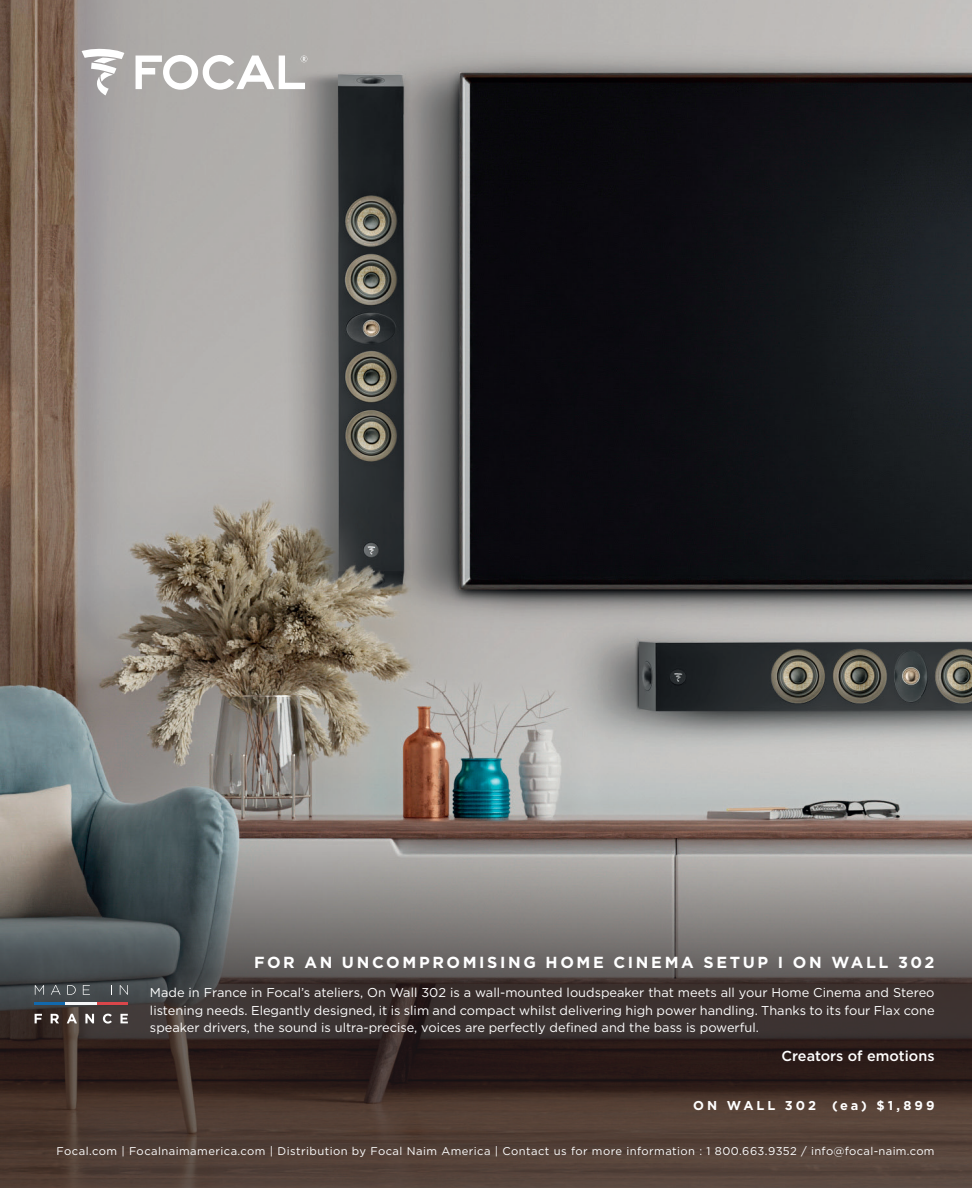
<style>
.page{position:relative;width:972px;height:1188px;background:#fff}
.page>*{position:absolute;margin:0;border:0;box-sizing:border-box;transform-origin:0 0}
.t1{font:700 16.05px "Gotham";letter-spacing:.165em;color:#fff}
.t2{font:500 14.4px "Gotham";color:#fff}
.t3{font:12.75px/17.7px "Gotham";color:#fff;text-align:justify}
.t4{font:700 12.75px "Gotham";letter-spacing:.235em;color:#fff}
.t5{font:11.25px "Gotham";letter-spacing:.04em;color:#fff}
</style>
<div class="page">
<img style="left:0;top:0;width:972px;height:718px">
<svg style="left:82px;top:48px;width:42px;height:47px"></svg>
<svg style="left:136px;top:55px;width:171px;height:35px"></svg>
<svg style="left:0;top:718px;width:972px;height:470px;background:#69615d"></svg>
<svg style="left:35px;top:985px;width:9px;height:10px"></svg>
<svg style="left:51px;top:985px;width:10px;height:10px"></svg>
<svg style="left:67px;top:985px;width:9px;height:10px"></svg>
<svg style="left:83px;top:985px;width:7px;height:10px"></svg>
<svg style="left:120px;top:985px;width:8px;height:10px"></svg>
<svg style="left:35px;top:1014px;width:7px;height:9px"></svg>
<svg style="left:51px;top:1014px;width:8px;height:9px"></svg>
<svg style="left:67px;top:1014px;width:10px;height:9px"></svg>
<svg style="left:85px;top:1014px;width:9px;height:9px"></svg>
<svg style="left:103px;top:1014px;width:9px;height:9px"></svg>
<svg style="left:120px;top:1014px;width:8px;height:9px"></svg>
<hr style="left:35px;top:1002px;width:31px;height:3px;background:#1269ad">
<hr style="left:97px;top:1002px;width:31px;height:3px;background:#da464a">
<hr style="left:66px;top:1002px;width:31px;height:3px;background:#f5f6f7">
<p class="t1" style="left:254px;top:952px;width:682px">FOR AN UNCOMPROMISING HOME CINEMA SETUP I ON WALL 302</p>
<p class="t3" style="left:150px;top:984px;width:786px">Made in France in Focal’s ateliers, On Wall 302 is a wall-mounted loudspeaker that meets all your Home Cinema and Stereo listening needs. Elegantly designed, it is slim and compact whilst delivering high power handling. Thanks to its four Flax cone speaker drivers, the sound is ultra-precise, voices are perfectly defined and the bass is powerful.</p>
<p class="t2" style="left:782px;top:1047px;width:154px">Creators of emotions</p>
<p class="t4" style="left:693px;top:1097px;width:124px">ON WALL 302</p>
<p class="t4" style="left:832px;top:1097px;width:104px">(ea) $1,899</p>
<p class="t5" style="left:57px;top:1144px;width:880px">Focal.com | Focalnaimamerica.com | Distribution by Focal Naim America | Contact us for more information : 1 800.663.9352 / info@focal-naim.com</p>
</div>
